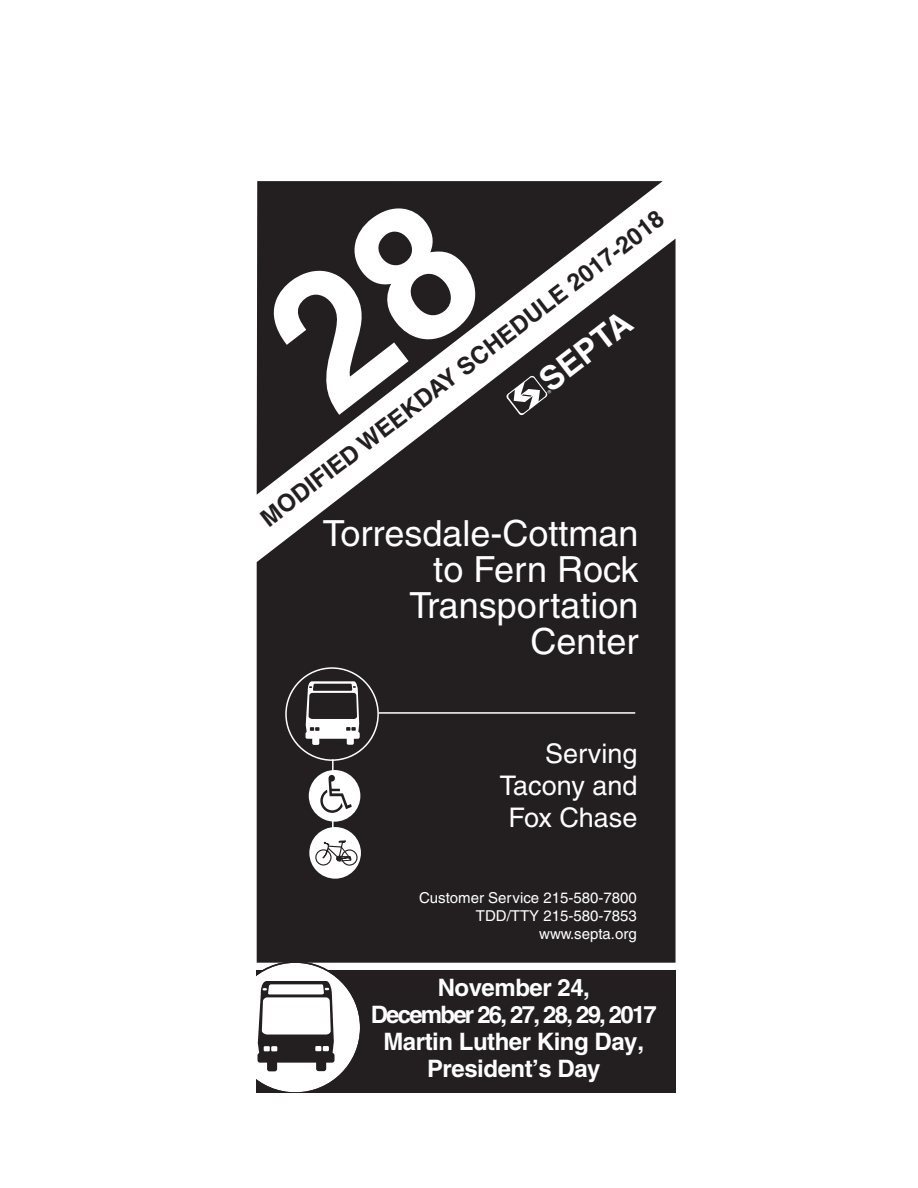
<style>
.page{position:relative;width:918px;height:1188px;background:#fff}
.page>*{position:absolute;margin:0;border:0;box-sizing:border-box;transform-origin:0 0}
.t1{font:36px/36px "Helvetica";color:#fff;text-align:right}
.t2{font:700 33px "Helvetica";color:#fff}
.t3{font:27px/32.2px "Helvetica";color:#fff;text-align:right}
.t4{font:700 24px/27px "Helvetica";letter-spacing:-.02em;color:#fff;text-align:center}
.t5{font:700 24px "Helvetica";color:#231f20}
.t6{font:15px/18px "Helvetica";color:#fff;text-align:right}
</style>
<div class="page">
<svg style="left:257px;top:181px;width:406px;height:58px;fill:#231f20"></svg>
<svg style="left:257px;top:239px;width:419px;height:724px;background:#343031"></svg>
<hr style="left:379px;top:712px;width:256px;height:2px;background:#fff">
<div style="left:286px;top:668px;width:92px;height:92px;background:#231f20;border-radius:50%"></div>
<div style="left:285px;top:667px;width:94px;height:94px;border:2px solid #fff;border-radius:50%"></div>
<div style="left:312px;top:736px;width:7px;height:9px;background:#fff;border-radius:2px"></div>
<div style="left:347px;top:736px;width:7px;height:9px;background:#fff;border-radius:2px"></div>
<div style="left:306px;top:732px;width:54px;height:7px;background:#fff;border-radius:2px"></div>
<svg style="left:306px;top:681px;width:53px;height:52px"></svg>
<hr style="left:332px;top:759px;width:2px;height:97px;background:#fff">
<div style="left:309px;top:827px;width:52px;height:52px;background:#fff;border-radius:50%"></div>
<svg style="left:310px;top:839px;width:47px;height:28px"></svg>
<div style="left:309px;top:770px;width:51px;height:52px;background:#fff;border-radius:50%"></div>
<svg style="left:320px;top:775px;width:32px;height:38px"></svg>
<div style="left:256px;top:970px;width:420px;height:123px;background:#231f20"></div>
<svg style="left:256px;top:962px;width:105px;height:131px"></svg>
<svg style="left:256px;top:191px;width:236px;height:224px;background:#3c393a"></svg>
<svg style="left:506px;top:376px;width:46px;height:39px"></svg>
<p class="t5" style="left:256px;top:511px;width:503px;rotate:-38deg">MODIFIED WEEKDAY SCHEDULE 2017-2018</p>
<h2 class="t2" style="left:531px;top:368px;width:109px;rotate:-38deg">SEPTA</h2>
<h1 class="t1" style="left:323px;top:515px;width:317px">Torresdale-Cottman to Fern Rock<br>Transportation<br>Center</h1>
<p class="t3" style="left:500px;top:737px;width:139px">Serving<br>Tacony and<br>Fox Chase</p>
<p class="t6" style="left:419px;top:888px;width:219px">Customer Service 215-580-7800<br>TDD/TTY 215-580-7853 www.septa.org</p>
<p class="t4" style="left:371px;top:974px;width:288px">November 24,<br>December 26, 27, 28, 29, 2017<br>Martin Luther King Day,<br>President’s Day</p>
</div>
